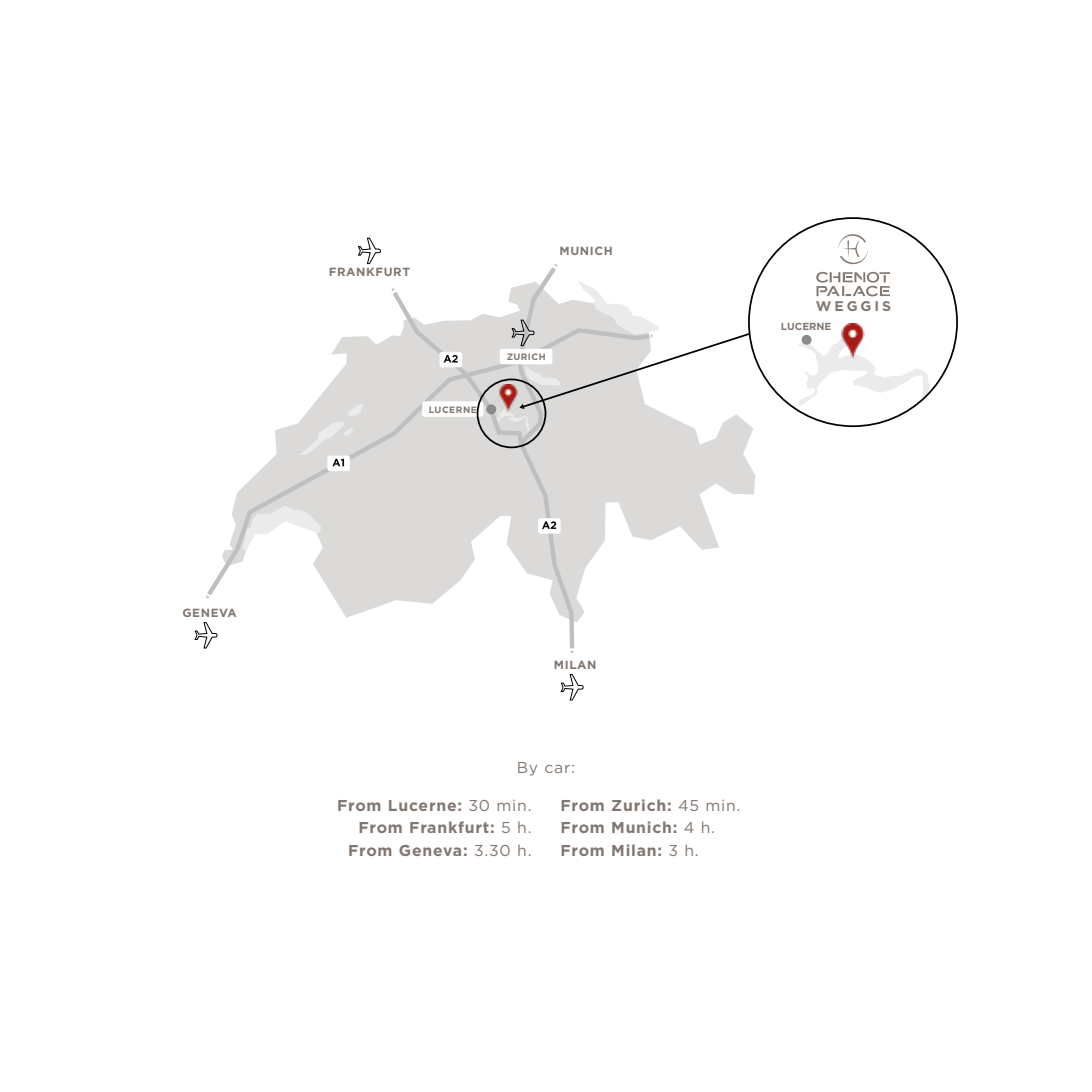
<style>
.page{position:relative;width:1092px;height:1092px;background:#fff}
.page>*{position:absolute;margin:0;border:0;box-sizing:border-box;transform-origin:0 0}
.t1{font:700 15.75px/22.8px "Gotham";letter-spacing:.05em;color:#827770;text-align:right}
.t2{font:15.75px "Gotham";color:#827770}
.t3{font:700 14px "Gotham";letter-spacing:.21em;color:#847870}
.t4{font:700 11.9px "Gotham";letter-spacing:.05em;color:#827770}
.t5{font:700 10.15px "Gotham";color:#827770}
.t6{font:700 9.1px "Gotham";letter-spacing:.05em;color:#827770}
.s1{font-weight:400}
</style>
<div class="page">
<svg style="left:797px;top:334px;width:139px;height:92px"></svg>
<svg style="left:332px;top:285px;width:423px;height:337px"></svg>
<svg style="left:207px;top:328px;width:442px;height:267px"></svg>
<svg style="left:392px;top:292px;width:182px;height:356px;fill:#dcdad8"></svg>
<div style="left:486px;top:404px;width:10px;height:10px;background:#8b8b8c;border-radius:50%"></div>
<div style="left:801px;top:335px;width:10px;height:10px;background:#8b8b8c;border-radius:50%"></div>
<div style="left:327px;top:455px;width:23px;height:16px;background:#fff;border-radius:3px"></div>
<svg style="left:299px;top:404px;width:64px;height:62px;background:#dedcdb"></svg>
<div style="left:439px;top:352px;width:23px;height:15px;background:#fff;border-radius:3px"></div>
<svg style="left:443px;top:355px;width:14px;height:7px"></svg>
<div style="left:538px;top:518px;width:22px;height:15px;background:#fff;border-radius:3px"></div>
<svg style="left:542px;top:521px;width:14px;height:8px"></svg>
<svg style="left:391px;top:288px;width:4px;height:3px"></svg>
<img style="left:831px;top:324px;width:43px;height:34px">
<svg style="left:194px;top:622px;width:24px;height:26px"></svg>
<svg style="left:357px;top:237px;width:24px;height:26px"></svg>
<svg style="left:494px;top:264px;width:256px;height:180px"></svg>
<svg style="left:560px;top:674px;width:24px;height:26px"></svg>
<div style="left:499px;top:349px;width:53px;height:15px;background:#fff;border-radius:3px"></div>
<div style="left:422px;top:401px;width:61px;height:16px;background:#fff;border-radius:3px"></div>
<div style="left:476px;top:378px;width:70px;height:70px;border:2px solid #000;border-radius:50%"></div>
<svg style="left:838px;top:234px;width:29px;height:31px"></svg>
<svg style="left:816px;top:272px;width:73px;height:24px"></svg>
<img style="left:491px;top:384px;width:34px;height:27px">
<p class="t4" style="left:182px;top:604px;width:56px">GENEVA</p>
<p class="t4" style="left:329px;top:264px;width:83px">FRANKFURT</p>
<p class="t4" style="left:559px;top:243px;width:55px">MUNICH</p>
<p class="t6" style="left:428px;top:403px;width:50px">LUCERNE</p>
<p class="t6" style="left:506px;top:351px;width:41px">ZURICH</p>
<p class="t3" style="left:815px;top:296px;width:77px">WEGGIS</p>
<p class="t5" style="left:781px;top:320px;width:52px">LUCERNE</p>
<p class="t4" style="left:554px;top:656px;width:44px">MILAN</p>
<p class="t2" style="left:516px;top:757px;width:60px">By car:</p>
<p class="t1" style="left:337px;top:793px;width:196px">From Lucerne: <span class="s1">30 min.<br></span>From Frankfurt: <span class="s1">5 h.<br></span>From Geneva: <span class="s1">3.30 h.</span></p>
<p class="t1" style="left:560px;top:793px;width:181px;text-align:left">From Zurich: <span class="s1">45 min.<br></span>From Munich: <span class="s1">4 h.<br></span>From Milan: <span class="s1">3 h.</span></p>
</div>
